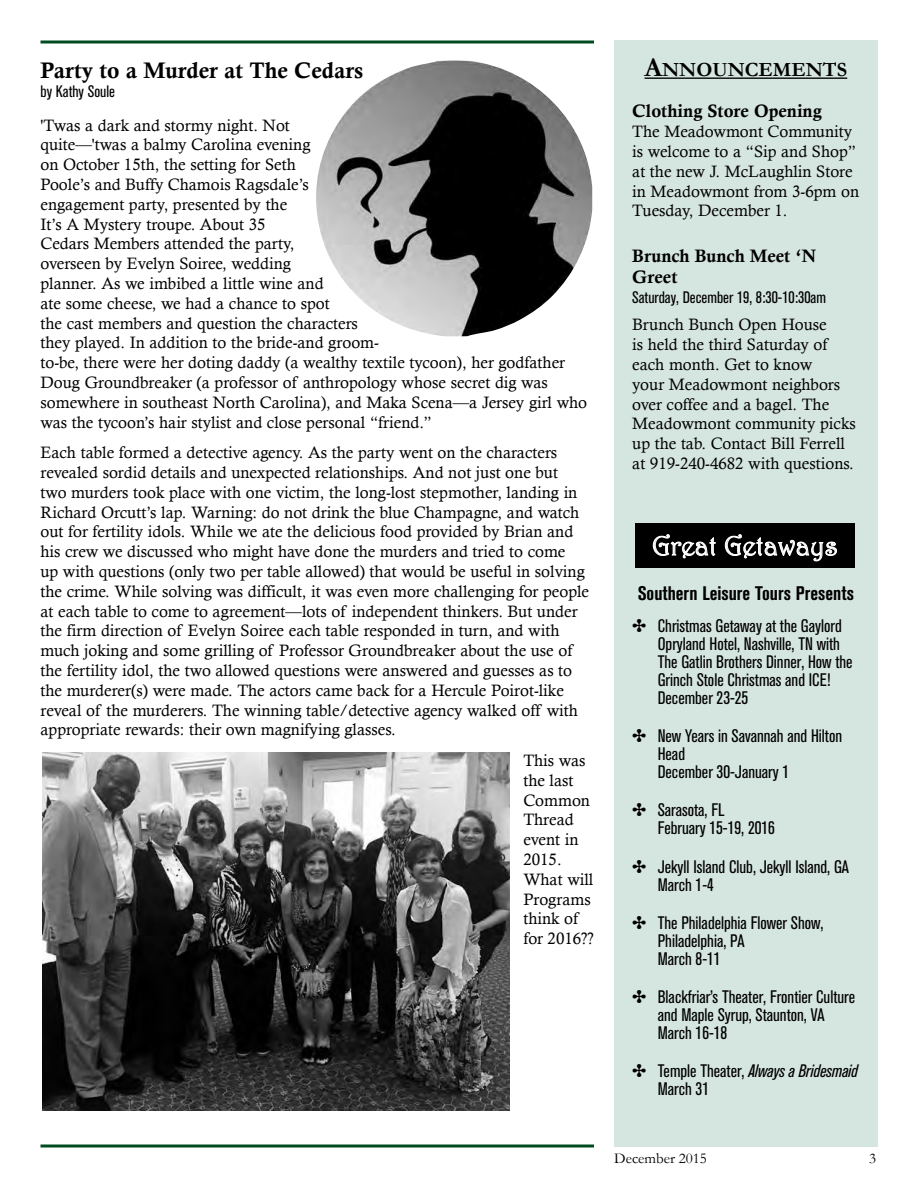
<style>
.page{position:relative;width:918px;height:1188px;background:#fff}
.page>*{position:absolute;margin:0;border:0;box-sizing:border-box;transform-origin:0 0}
.t1{font:27px "Harrington";color:#fff}
.t2{font:22.5px "Calis MT Bol";color:#000}
.t3{font:700 20.25px "Garamond";color:#000}
.t4{font:700 condensed 19.5px "Akzidenz Grotesk BQ";color:#000}
.t5{font:condensed 18px/18px "Akzidenz Grotesk BQ";color:#000}
.t6{font:18px/21px "Calis MT Bol";color:#000}
.t7{font:16.5px/19.8px "Calisto";color:#000}
.t8{font:condensed 16.5px "Akzidenz Grotesk BQ";color:#000}
.t9{font:15px "Garamond";color:#000}
.s1{font-size:27px}
.s2{font-family:"Monotype Sorts";font-stretch:normal}
.s3{font-style:italic}
</style>
<div class="page">
<svg style="left:40px;top:1144px;width:554px;height:4px;background:#3f7756"></svg>
<svg style="left:40px;top:40px;width:554px;height:4px;background:#3f7756"></svg>
<div style="left:614px;top:40px;width:264px;height:1108px;background:#d5e5df"></div>
<hr style="left:645px;top:78px;width:202px;height:1px;background:#000">
<img style="left:42px;top:753px;width:468px;height:357px">
<img style="left:316px;top:61px;width:276px;height:275px">
<div style="left:635px;top:523px;width:220px;height:45px;background:#000"></div>
<svg style="left:652px;top:534px;width:64px;height:25px"></svg>
<svg style="left:724px;top:534px;width:114px;height:28px"></svg>
<h2 class="t2" style="left:40px;top:57px;width:324px">Party to a Murder at The Cedars</h2>
<p class="t8" style="left:40px;top:82px;width:76px">by Kathy Soule</p>
<p class="t7" style="left:40px;top:115px;width:548px">'Twas a dark and stormy night. Not<br>quite—'twas a balmy Carolina evening<br>on October 15th, the setting for Seth<br>Poole’s and Buffy Chamois Ragsdale’s<br>engagement party, presented by the<br>It’s A Mystery troupe. About 35<br>Cedars Members attended the party,<br>overseen by Evelyn Soiree, wedding<br>planner. As we imbibed a little wine and<br>ate some cheese, we had a chance to spot<br>the cast members and question the characters<br>they played. In addition to the bride-and groom-<br>to-be, there were her doting daddy (a wealthy textile tycoon), her godfather Doug Groundbreaker (a professor of anthropology whose secret dig was somewhere in southeast North Carolina), and Maka Scena—a Jersey girl who was the tycoon’s hair stylist and close personal “friend.”</p>
<p class="t7" style="left:40px;top:443px;width:550px">Each table formed a detective agency. As the party went on the characters revealed sordid details and unexpected relationships. And not just one but<br>two murders took place with one victim, the long-lost stepmother, landing in Richard Orcutt’s lap. Warning: do not drink the blue Champagne, and watch out for fertility idols. While we ate the delicious food provided by Brian and his crew we discussed who might have done the murders and tried to come<br>up with questions (only two per table allowed) that would be useful in solving the crime. While solving was difficult, it was even more challenging for people at each table to come to agreement—lots of independent thinkers. But under the firm direction of Evelyn Soiree each table responded in turn, and with much joking and some grilling of Professor Groundbreaker about the use of the fertility idol, the two allowed questions were answered and guesses as to the murderer(s) were made. The actors came back for a Hercule Poirot-like reveal of the murderers. The winning table/detective agency walked off with appropriate rewards: their own magnifying glasses.</p>
<p class="t7" style="left:523px;top:750px;width:72px">This was the last<br>Common<br>Thread event in<br>2015.<br>What will<br>Programs think of for 2016??</p>
<p class="t3" style="left:645px;top:58px;width:204px"><span class="s1">A</span>NNOUNCEMENTS</p>
<p class="t6" style="left:632px;top:101px;width:191px">Clothing Store Opening</p>
<p class="t7" style="left:632px;top:121px;width:228px">The Meadowmont Community is welcome to a “Sip and Shop” at the new J. McLaughlin Store in Meadowmont from 3-6pm on<br>Tuesday, December 1.</p>
<p class="t6" style="left:632px;top:245px;width:185px">Brunch Bunch Meet ‘N<br>Greet</p>
<p class="t8" style="left:632px;top:288px;width:195px">Saturday, December 19, 8:30-10:30am</p>
<p class="t7" style="left:632px;top:315px;width:225px">Brunch Bunch Open House<br>is held the third Saturday of each month. Get to know<br>your Meadowmont neighbors over coffee and a bagel. The<br>Meadowmont community picks up the tab. Contact Bill Ferrell at 919-240-4682 with questions.</p>
<h1 class="t1" style="left:652px;top:530px;width:187px">Great Getaways</h1>
<p class="t4" style="left:638px;top:582px;width:218px">Southern Leisure Tours Presents</p>
<p class="t5" style="left:658px;top:617px;width:196px;text-indent:-26px"><span class="s2">'</span> Christmas Getaway at the Gaylord<br>Opryland Hotel, Nashville, TN with<br>The Gatlin Brothers Dinner, How the<br>Grinch Stole Christmas and ICE!<br>December 23-25</p>
<p class="t5" style="left:658px;top:727px;width:186px;text-indent:-26px"><span class="s2">'</span> New Years in Savannah and Hilton<br>Head<br>December 30-January 1</p>
<p class="t5" style="left:658px;top:801px;width:119px;text-indent:-26px"><span class="s2">'</span> Sarasota, FL<br>February 15-19, 2016</p>
<p class="t5" style="left:658px;top:858px;width:193px;text-indent:-26px"><span class="s2">'</span> Jekyll Island Club, Jekyll Island, GA<br>March 1-4</p>
<p class="t5" style="left:658px;top:914px;width:167px;text-indent:-26px"><span class="s2">'</span> The Philadelphia Flower Show,<br>Philadelphia, PA<br>March 8-11</p>
<p class="t5" style="left:658px;top:988px;width:199px;text-indent:-26px"><span class="s2">'</span> Blackfriar’s Theater, Frontier Culture and Maple Syrup, Staunton, VA<br>March 16-18</p>
<p class="t5" style="left:658px;top:1062px;width:202px;text-indent:-26px"><span class="s2">'</span> Temple Theater, <span class="s3">Always a Bridesmaid<br></span>March 31</p>
<p class="t9" style="left:614px;top:1149px;width:94px">December 2015</p>
<p class="t9" style="left:869px;top:1149px;width:9px">3</p>
</div>
